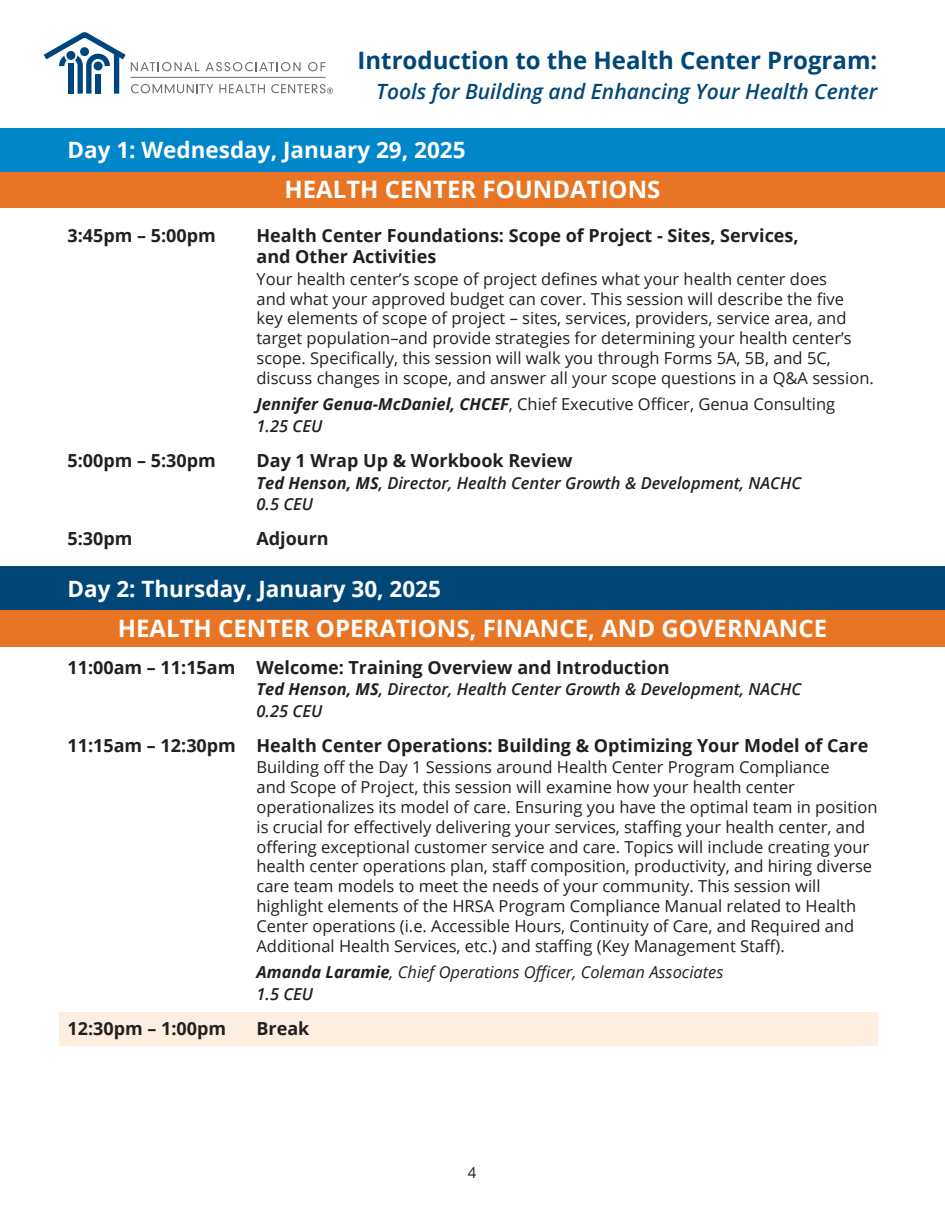
<style>
.page{position:relative;width:945px;height:1215px;background:#fff}
.page>*{position:absolute;margin:0;border:0;box-sizing:border-box;transform-origin:0 0}
.t1{font:700 24px "Open Sans";color:#fff}
.t2{font:700 24px "Open Sans";color:#004778}
.t3{font:700 22.5px "Open Sans";color:#fff}
.t4{font:italic 600 21px "Open Sans";color:#004778}
.t5{font:700 18px/21.6px "Open Sans";color:#231f20}
.t6{font:16.5px/19.8px "Open Sans";color:#231f20}
.t7{font:italic 600 16.5px "Open Sans";color:#231f20}
.t8{font:italic 16.5px "Open Sans";color:#231f20}
.t9{font:15px "Open Sans";color:#231f20}
.s1{font-weight:700;font-style:italic}
.s2{font-weight:700}
</style>
<div class="page">
<div style="left:59px;top:1012px;width:819px;height:34px;background:#fceee1"></div>
<svg style="left:44px;top:32px;width:289px;height:62px"></svg>
<div style="left:0;top:171px;width:945px;height:37px;background:#e87524"></div>
<div style="left:0;top:128px;width:945px;height:43px;background:#0087ca"></div>
<div style="left:0;top:610px;width:945px;height:36px;background:#e87524"></div>
<div style="left:0;top:567px;width:945px;height:43px;background:#004778"></div>
<p class="t2" style="left:358px;top:43px;width:521px">Introduction to the Health Center Program:</p>
<p class="t4" style="left:376px;top:77px;width:503px">Tools for Building and Enhancing Your Health Center</p>
<p class="t3" style="left:68px;top:134px;width:400px">Day 1: Wednesday, January 29, 2025</p>
<p class="t1" style="left:284px;top:173px;width:378px">HEALTH CENTER FOUNDATIONS</p>
<p class="t5" style="left:68px;top:224px;width:150px">3:45pm – 5:00pm</p>
<p class="t5" style="left:256px;top:224px;width:544px">Health Center Foundations: Scope of Project - Sites, Services, and Other Activities</p>
<p class="t6" style="left:256px;top:268px;width:619px">Your health center’s scope of project defines what your health center does<br>and what your approved budget can cover. This session will describe the five key elements of scope of project – sites, services, providers, service area, and target population–and provide strategies for determining your health center’s scope. Specifically, this session will walk you through Forms 5A, 5B, and 5C, discuss changes in scope, and answer all your scope questions in a Q&amp;A session.</p>
<p class="t6" style="left:256px;top:394px;width:580px"><span class="s1">Jennifer Genua-McDaniel, CHCEF</span>, Chief Executive Officer, Genua Consulting</p>
<p class="t7" style="left:256px;top:415px;width:67px">1.25 CEU</p>
<p class="t5" style="left:68px;top:449px;width:150px">5:00pm – 5:30pm</p>
<p class="t5" style="left:256px;top:449px;width:318px">Day 1 Wrap Up &amp; Workbook Review</p>
<p class="t7" style="left:256px;top:471px;width:546px"><span class="s2">Ted Henson, MS</span>, Director, Health Center Growth &amp; Development, NACHC</p>
<p class="t7" style="left:256px;top:493px;width:58px">0.5 CEU</p>
<p class="t5" style="left:68px;top:527px;width:67px">5:30pm</p>
<p class="t5" style="left:256px;top:527px;width:74px">Adjourn</p>
<p class="t3" style="left:68px;top:573px;width:375px">Day 2: Thursday, January 30, 2025</p>
<p class="t1" style="left:118px;top:611px;width:711px">HEALTH CENTER OPERATIONS, FINANCE, AND GOVERNANCE</p>
<p class="t5" style="left:68px;top:656px;width:604px">11:00am – 11:15am Welcome: Training Overview and Introduction</p>
<p class="t7" style="left:256px;top:678px;width:546px"><span class="s2">Ted Henson, MS</span>, Director, Health Center Growth &amp; Development, NACHC</p>
<p class="t7" style="left:257px;top:699px;width:67px">0.25 CEU</p>
<p class="t5" style="left:68px;top:734px;width:802px">11:15am – 12:30pm Health Center Operations: Building &amp; Optimizing Your Model of Care</p>
<p class="t6" style="left:256px;top:757px;width:623px">Building off the Day 1 Sessions around Health Center Program Compliance<br>and Scope of Project, this session will examine how your health center operationalizes its model of care. Ensuring you have the optimal team in position is crucial for effectively delivering your services, staffing your health center, and offering exceptional customer service and care. Topics will include creating your health center operations plan, staff composition, productivity, and hiring diverse care team models to meet the needs of your community. This session will highlight elements of the HRSA Program Compliance Manual related to Health Center operations (i.e. Accessible Hours, Continuity of Care, and Required and Additional Health Services, etc.) and staffing (Key Management Staff).</p>
<p class="t8" style="left:256px;top:961px;width:468px"><span class="s2">Amanda Laramie</span>, Chief Operations Officer, Coleman Associates</p>
<p class="t7" style="left:256px;top:982px;width:58px">1.5 CEU</p>
<p class="t5" style="left:68px;top:1017px;width:160px">12:30pm – 1:00pm</p>
<p class="t5" style="left:256px;top:1017px;width:54px">Break</p>
<p class="t9" style="left:468px;top:1163px;width:10px">4</p>
</div>
